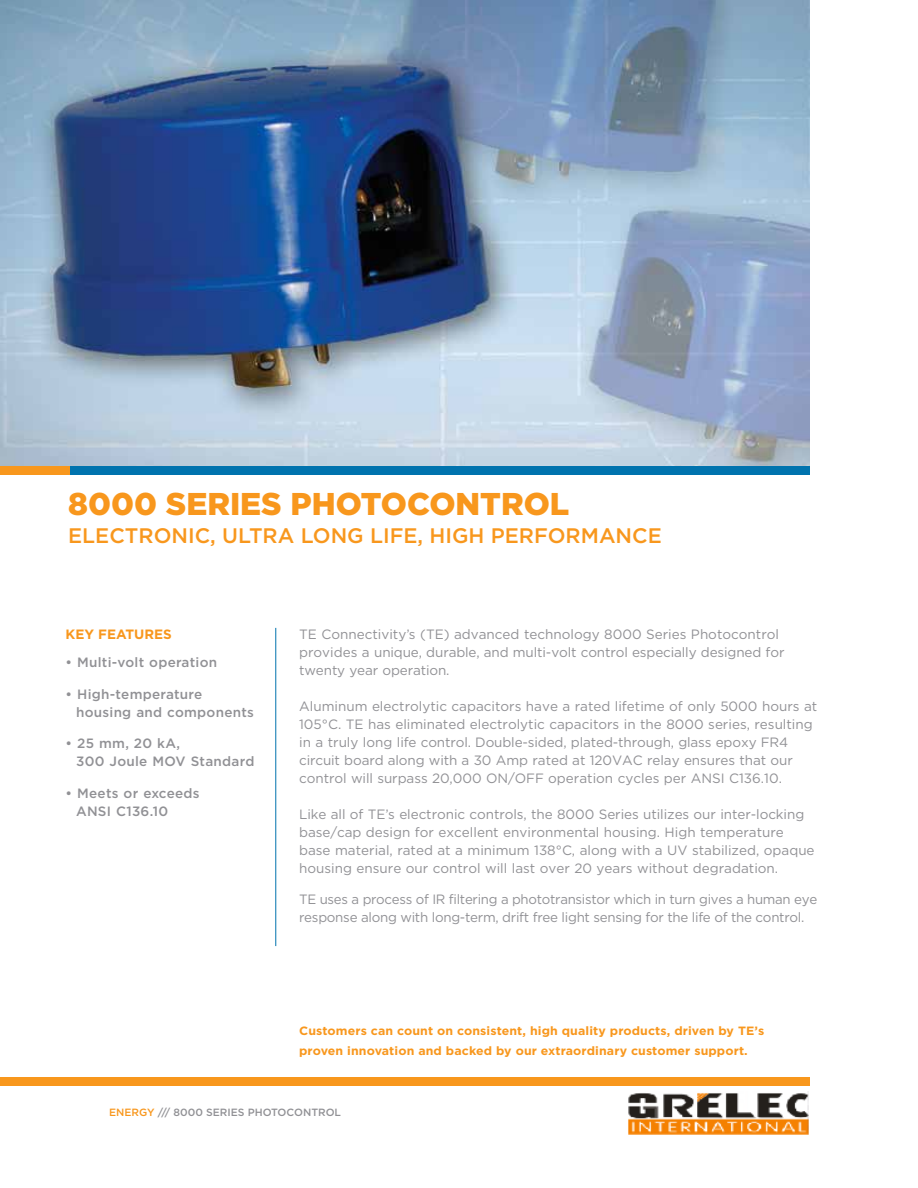
<style>
.page{position:relative;width:918px;height:1188px;background:#fff}
.page>*{position:absolute;margin:0;border:0;box-sizing:border-box;transform-origin:0 0}
.t1{font:900 31.5px "Gotham";color:#f8971d}
.t2{font:500 21px "Gotham";color:#f8971d}
.t3{font:13.5px/18px "Gotham";color:#919195}
.t4{font:13.5px/18px "Gotham";letter-spacing:-.02em;color:#919195}
.t5{font:500 13.5px/18px "Gotham";letter-spacing:.02em;color:#919195}
.t6{font:700 13.5px "Gotham";color:#f8971d}
.t7{font:700 12px/19.5px "Gotham";letter-spacing:.01em;color:#f8971d}
.t8{font:500 10.5px "Gotham";color:#919195}
.s1{color:#f8971d}
</style>
<div class="page">
<img style="left:0;top:0;width:810px;height:467px">
<hr style="left:275px;top:628px;width:1px;height:318px;background:#0073ae">
<div style="left:0;top:467px;width:70px;height:8px;background:#f8971d"></div>
<div style="left:70px;top:467px;width:740px;height:8px;background:#0073ae"></div>
<div style="left:0;top:1077px;width:810px;height:8px;background:#f8971d"></div>
<img style="left:628px;top:1092px;width:181px;height:43px">
<h1 class="t1" style="left:68px;top:482px;width:503px">8000 SERIES PHOTOCONTROL</h1>
<h2 class="t2" style="left:68px;top:522px;width:595px">ELECTRONIC, ULTRA LONG LIFE, HIGH PERFORMANCE</h2>
<p class="t6" style="left:66px;top:625px;width:108px">KEY FEATURES</p>
<p class="t3" style="left:299px;top:625px;width:487px">TE Connectivity’s (TE) advanced technology 8000 Series Photocontrol provides a unique, durable, and multi-volt control especially designed for twenty year operation.</p>
<p class="t3" style="left:299px;top:697px;width:520px">Aluminum electrolytic capacitors have a rated lifetime of only 5000 hours at 105°C. TE has eliminated electrolytic capacitors in the 8000 series, resulting in a truly long life control. Double-sided, plated-through, glass epoxy FR4 circuit board along with a 30 Amp rated at 120VAC relay ensures that our control will surpass 20,000 ON/OFF operation cycles per ANSI C136.10.</p>
<p class="t3" style="left:299px;top:805px;width:517px">Like all of TE’s electronic controls, the 8000 Series utilizes our inter-locking base/cap design for excellent environmental housing. High temperature base material, rated at a minimum 138°C, along with a UV stabilized, opaque housing ensure our control will last over 20 years without degradation.</p>
<p class="t4" style="left:299px;top:890px;width:520px">TE uses a process of IR filtering a phototransistor which in turn gives a human eye response along with long-term, drift free light sensing for the life of the control.</p>
<p class="t5" style="left:66px;top:653px;width:153px">• Multi-volt operation</p>
<p class="t5" style="left:76px;top:685px;width:179px;text-indent:-11px">• High-temperature housing and components</p>
<p class="t5" style="left:76px;top:734px;width:180px;text-indent:-11px">• 25 mm, 20 kA,<br>300 Joule MOV Standard</p>
<p class="t5" style="left:76px;top:784px;width:125px;text-indent:-11px">• Meets or exceeds<br>ANSI C136.10</p>
<p class="t7" style="left:299px;top:1021px;width:467px">Customers can count on consistent, high quality products, driven by TE’s proven innovation and backed by our extraordinary customer support.</p>
<p class="t8" style="left:109px;top:1105px;width:233px"><span class="s1">ENERGY</span> /// 8000 SERIES PHOTOCONTROL</p>
</div>
